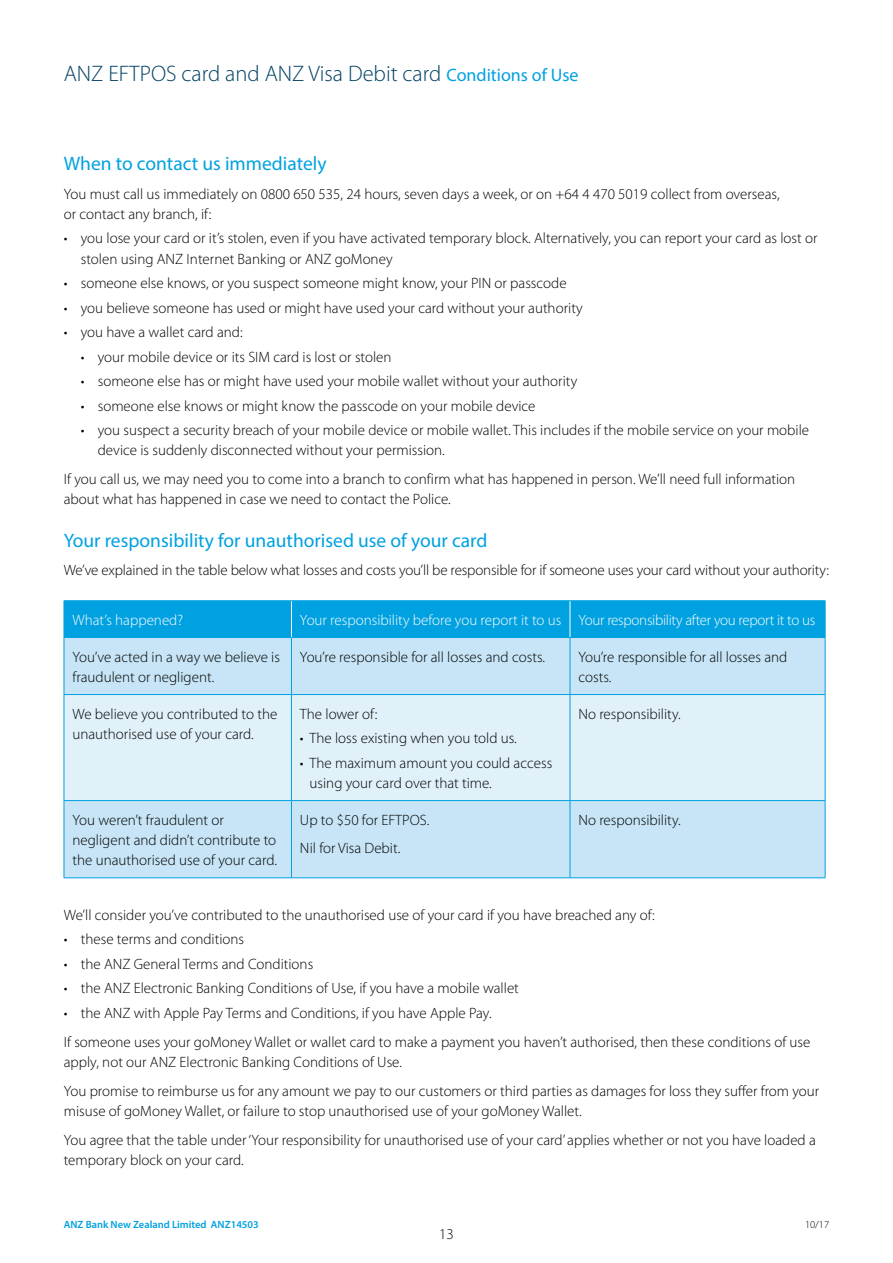
<style>
.page{position:relative;width:893px;height:1263px;background:#fff}
.page>*{position:absolute;margin:0;border:0;box-sizing:border-box;transform-origin:0 0}
.t1{font:300 22.5px "Myriad Pro";color:#004062}
.t2{font:19.5px "Myriad Pro";color:#00a1e0}
.t3{font:300 15px/20.2px "Myriad Pro";color:#000}
.t4{font:300 15px "Myriad Pro";letter-spacing:-.005em;color:#fff}
.t5{font:600 10.5px "Myriad Pro";color:#00a1e0}
.t6{font:300 10.5px "Myriad Pro";color:#000}
.s1{font-weight:400;font-size:18px;color:#00a1e0}
</style>
<div class="page">
<div style="left:65px;top:601px;width:760px;height:36px;background:#00a1e0"></div>
<div style="left:65px;top:638px;width:760px;height:239px;background:#c7e5f6"></div>
<div style="left:65px;top:695px;width:760px;height:105px;background:#e1f1fa"></div>
<hr style="left:291px;top:601px;width:1px;height:36px;background:#fff">
<hr style="left:570px;top:601px;width:1px;height:36px;background:#fff">
<hr style="left:64px;top:638px;width:1px;height:56px;background:#00a1e0">
<hr style="left:64px;top:637px;width:227px;height:1px;background:#00a1e0">
<hr style="left:291px;top:637px;width:279px;height:1px;background:#00a1e0">
<hr style="left:570px;top:637px;width:255px;height:1px;background:#00a1e0">
<hr style="left:291px;top:638px;width:1px;height:56px;background:#00a1e0">
<hr style="left:570px;top:638px;width:1px;height:56px;background:#00a1e0">
<hr style="left:825px;top:638px;width:1px;height:56px;background:#00a1e0">
<hr style="left:64px;top:695px;width:1px;height:105px;background:#00a1e0">
<hr style="left:64px;top:694px;width:227px;height:1px;background:#00a1e0">
<hr style="left:291px;top:694px;width:279px;height:1px;background:#00a1e0">
<hr style="left:570px;top:694px;width:255px;height:1px;background:#00a1e0">
<hr style="left:291px;top:695px;width:1px;height:105px;background:#00a1e0">
<hr style="left:570px;top:695px;width:1px;height:105px;background:#00a1e0">
<hr style="left:825px;top:695px;width:1px;height:105px;background:#00a1e0">
<hr style="left:64px;top:801px;width:1px;height:77px;background:#00a1e0">
<hr style="left:64px;top:800px;width:227px;height:1px;background:#00a1e0">
<hr style="left:291px;top:800px;width:279px;height:1px;background:#00a1e0">
<hr style="left:570px;top:800px;width:255px;height:1px;background:#00a1e0">
<hr style="left:291px;top:801px;width:1px;height:77px;background:#00a1e0">
<hr style="left:570px;top:801px;width:1px;height:77px;background:#00a1e0">
<hr style="left:825px;top:801px;width:1px;height:77px;background:#00a1e0">
<hr style="left:64px;top:877px;width:227px;height:1px;background:#00a1e0">
<hr style="left:291px;top:877px;width:279px;height:1px;background:#00a1e0">
<hr style="left:570px;top:877px;width:255px;height:1px;background:#00a1e0">
<hr style="left:64px;top:600px;width:227px;height:1px;background:#00a1e0">
<hr style="left:64px;top:601px;width:1px;height:36px;background:#00a1e0">
<hr style="left:291px;top:600px;width:279px;height:1px;background:#00a1e0">
<hr style="left:570px;top:600px;width:255px;height:1px;background:#00a1e0">
<hr style="left:825px;top:601px;width:1px;height:36px;background:#00a1e0">
<h1 class="t1" style="left:64px;top:60px;width:516px">ANZ EFTPOS card and ANZ Visa Debit card <span class="s1">Conditions of Use</span></h1>
<h2 class="t2" style="left:64px;top:151px;width:264px">When to contact us immediately</h2>
<p class="t3" style="left:64px;top:183px;width:717px">You must call us immediately on 0800 650 535, 24 hours, seven days a week, or on +64 4 470 5019 collect from overseas, or contact any branch, if:</p>
<p class="t3" style="left:81px;top:228px;width:738px;text-indent:-17px">• you lose your card or it’s stolen, even if you have activated temporary block. Alternatively, you can report your card as lost or stolen using ANZ Internet Banking or ANZ goMoney</p>
<p class="t3" style="left:64px;top:273px;width:504px">• someone else knows, or you suspect someone might know, your PIN or passcode</p>
<p class="t3" style="left:64px;top:297px;width:520px">• you believe someone has used or might have used your card without your authority</p>
<p class="t3" style="left:64px;top:322px;width:180px">• you have a wallet card and:</p>
<p class="t3" style="left:81px;top:346px;width:312px">• your mobile device or its SIM card is lost or stolen</p>
<p class="t3" style="left:81px;top:371px;width:498px">• someone else has or might have used your mobile wallet without your authority</p>
<p class="t3" style="left:81px;top:395px;width:456px">• someone else knows or might know the passcode on your mobile device</p>
<p class="t3" style="left:98px;top:420px;width:713px;text-indent:-17px">• you suspect a security breach of your mobile device or mobile wallet. This includes if the mobile service on your mobile device is suddenly disconnected without your permission.</p>
<p class="t3" style="left:64px;top:469px;width:733px">If you call us, we may need you to come into a branch to confirm what has happened in person. We’ll need full information about what has happened in case we need to contact the Police.</p>
<h2 class="t2" style="left:64px;top:528px;width:425px">Your responsibility for unauthorised use of your card</h2>
<p class="t3" style="left:64px;top:560px;width:767px">We’ve explained in the table below what losses and costs you’ll be responsible for if someone uses your card without your authority:</p>
<p class="t4" style="left:72px;top:611px;width:112px">What’s happened?</p>
<p class="t4" style="left:300px;top:611px;width:517px">Your responsibility before you report it to us Your responsibility after you report it to us</p>
<p class="t3" style="left:72px;top:646px;width:209px">You’ve acted in a way we believe is fraudulent or negligent.</p>
<p class="t3" style="left:300px;top:646px;width:247px">You’re responsible for all losses and costs.</p>
<p class="t3" style="left:578px;top:646px;width:210px">You’re responsible for all losses and costs.</p>
<p class="t3" style="left:72px;top:703px;width:206px">We believe you contributed to the unauthorised use of your card.</p>
<p class="t3" style="left:300px;top:703px;width:79px">The lower of:</p>
<p class="t3" style="left:578px;top:703px;width:104px">No responsibility.</p>
<p class="t3" style="left:300px;top:728px;width:218px">• The loss existing when you told us.</p>
<p class="t3" style="left:310px;top:752px;width:244px;text-indent:-10px">• The maximum amount you could access using your card over that time.</p>
<p class="t3" style="left:72px;top:809px;width:206px">You weren’t fraudulent or negligent and didn’t contribute to the unauthorised use of your card.</p>
<p class="t3" style="left:300px;top:805px;width:131px;line-height:28.8px">Up to $50 for EFTPOS.<br>Nil for Visa Debit.</p>
<p class="t3" style="left:578px;top:809px;width:104px">No responsibility.</p>
<p class="t3" style="left:64px;top:905px;width:592px">We’ll consider you’ve contributed to the unauthorised use of your card if you have breached any of:</p>
<p class="t3" style="left:64px;top:929px;width:182px">• these terms and conditions</p>
<p class="t3" style="left:64px;top:954px;width:251px">• the ANZ General Terms and Conditions</p>
<p class="t3" style="left:64px;top:978px;width:457px">• the ANZ Electronic Banking Conditions of Use, if you have a mobile wallet</p>
<p class="t3" style="left:64px;top:998px;width:748px;line-height:28.8px">• the ANZ with Apple Pay Terms and Conditions, if you have Apple Pay.<br>If someone uses your goMoney Wallet or wallet card to make a payment you haven’t authorised, then these conditions of use</p>
<p class="t3" style="left:64px;top:1047px;width:757px;line-height:28.8px">apply, not our ANZ Electronic Banking Conditions of Use.<br>You promise to reimburse us for any amount we pay to our customers or third parties as damages for loss they suffer from your</p>
<p class="t3" style="left:64px;top:1096px;width:754px;line-height:28.8px">misuse of goMoney Wallet, or failure to stop unauthorised use of your goMoney Wallet.<br>You agree that the table under ‘Your responsibility for unauthorised use of your card’ applies whether or not you have loaded a</p>
<p class="t3" style="left:64px;top:1150px;width:181px">temporary block on your card.</p>
<p class="t5" style="left:64px;top:1218px;width:197px">ANZ Bank New Zealand Limited ANZ14503</p>
<p class="t6" style="left:805px;top:1218px;width:26px">10/17</p>
<p class="t3" style="left:439px;top:1223px;width:16px">13</p>
</div>
